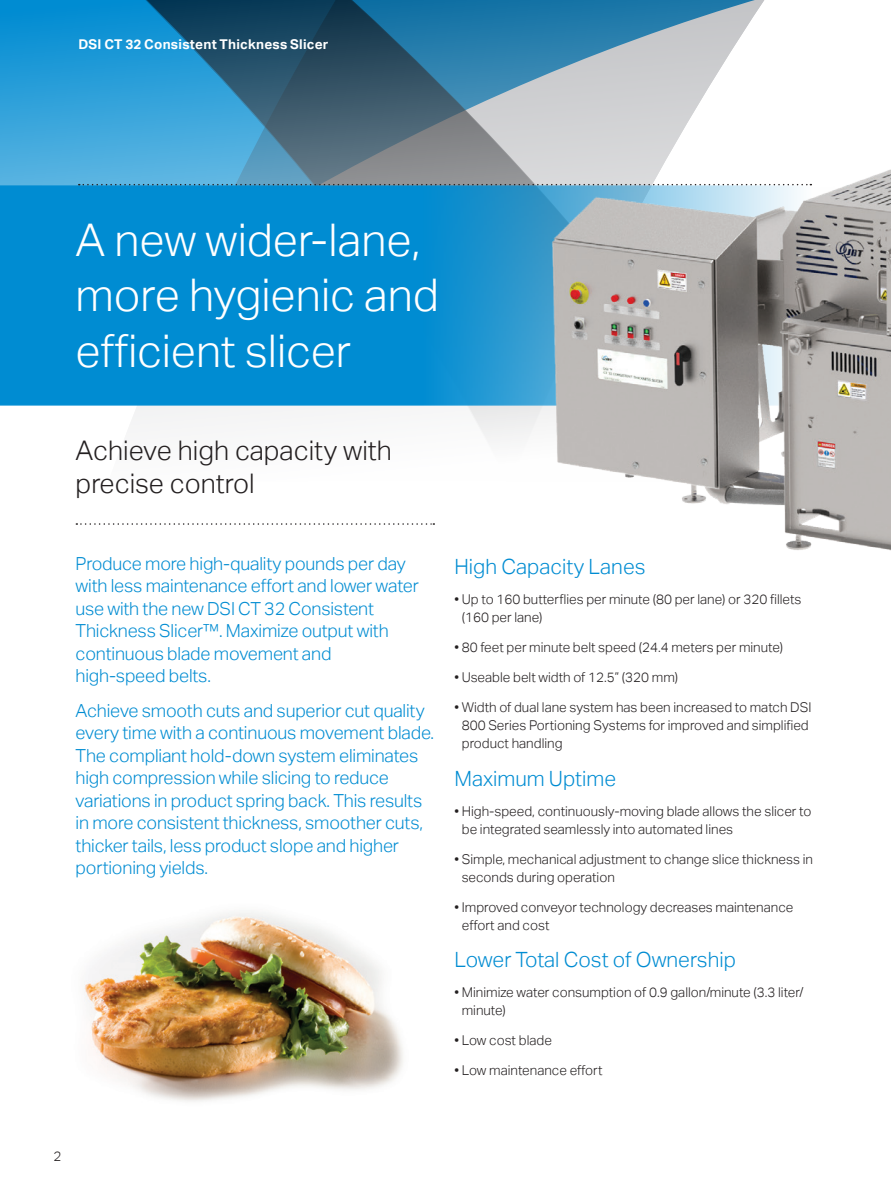
<style>
.page{position:relative;width:891px;height:1188px;background:#fff}
.page>*{position:absolute;margin:0;border:0;box-sizing:border-box;transform-origin:0 0}
.t1{font:300 45px/55.5px "Aktiv Grotesk";color:#fff}
.t2{font:300 27px/33px "Aktiv Grotesk";color:#231f20}
.t3{font:300 21px "Aktiv Grotesk";color:#008cd2}
.t4{font:300 18px/22.5px "Aktiv Grotesk";letter-spacing:-.01em;color:#008cd2}
.t5{font:300 13.5px/18px "Aktiv Grotesk";color:#231f20}
.t6{font:700 13.5px "Aktiv Grotesk";letter-spacing:.02em;color:#fff}
</style>
<div class="page">
<svg style="left:0;top:0;width:764px;height:425px;background:#478baf"></svg>
<div style="left:0;top:185px;width:455px;height:221px;background:#008cd2"></div>
<svg style="left:79px;top:184px;width:376px;height:1px"></svg>
<img style="left:84px;top:912px;width:319px;height:190px">
<svg style="left:76px;top:523px;width:358px;height:2px"></svg>
<img style="left:455px;top:41px;width:436px;height:510px">
<p class="t6" style="left:78px;top:36px;width:252px">DSI CT 32 Consistent Thickness Slicer</p>
<h1 class="t1" style="left:76px;top:212px;width:365px">A new wider-lane, more hygienic and efficient slicer</h1>
<h2 class="t2" style="left:76px;top:434px;width:318px">Achieve high capacity with precise control</h2>
<h3 class="t4" style="left:76px;top:552px;width:345px">Produce more high-quality pounds per day with less maintenance effort and lower water use with the new DSI CT 32 Consistent Thickness Slicer™. Maximize output with continuous blade movement and high-speed belts.</h3>
<p class="t4" style="left:76px;top:699px;width:360px">Achieve smooth cuts and superior cut quality every time with a continuous movement blade.<br>The compliant hold-down system eliminates high compression while slicing to reduce variations in product spring back. This results in more consistent thickness, smoother cuts, thicker tails, less product slope and higher portioning yields.</p>
<h3 class="t3" style="left:454px;top:555px;width:193px">High Capacity Lanes</h3>
<p class="t5" style="left:462px;top:590px;width:341px;text-indent:-7px">• Up to 160 butterflies per minute (80 per lane) or 320 fillets (160 per lane)</p>
<p class="t5" style="left:454px;top:638px;width:330px">• 80 feet per minute belt speed (24.4 meters per minute)</p>
<p class="t5" style="left:454px;top:668px;width:225px">• Useable belt width of 12.5” (320 mm)</p>
<p class="t5" style="left:462px;top:698px;width:351px;text-indent:-7px">• Width of dual lane system has been increased to match DSI<br>800 Series Portioning Systems for improved and simplified product handling</p>
<h3 class="t3" style="left:454px;top:766px;width:163px">Maximum Uptime</h3>
<p class="t5" style="left:462px;top:802px;width:351px;text-indent:-7px">• High-speed, continuously-moving blade allows the slicer to be integrated seamlessly into automated lines</p>
<p class="t5" style="left:462px;top:850px;width:353px;text-indent:-7px">• Simple, mechanical adjustment to change slice thickness in seconds during operation</p>
<p class="t5" style="left:462px;top:898px;width:333px;text-indent:-7px">• Improved conveyor technology decreases maintenance effort and cost</p>
<h3 class="t3" style="left:454px;top:948px;width:283px">Lower Total Cost of Ownership</h3>
<p class="t5" style="left:462px;top:983px;width:343px;text-indent:-7px">• Minimize water consumption of 0.9 gallon/minute (3.3 liter/ minute)</p>
<p class="t5" style="left:454px;top:1031px;width:99px">• Low cost blade</p>
<p class="t5" style="left:454px;top:1061px;width:150px">• Low maintenance effort</p>
<p class="t5" style="left:54px;top:1147px;width:9px">2</p>
</div>
